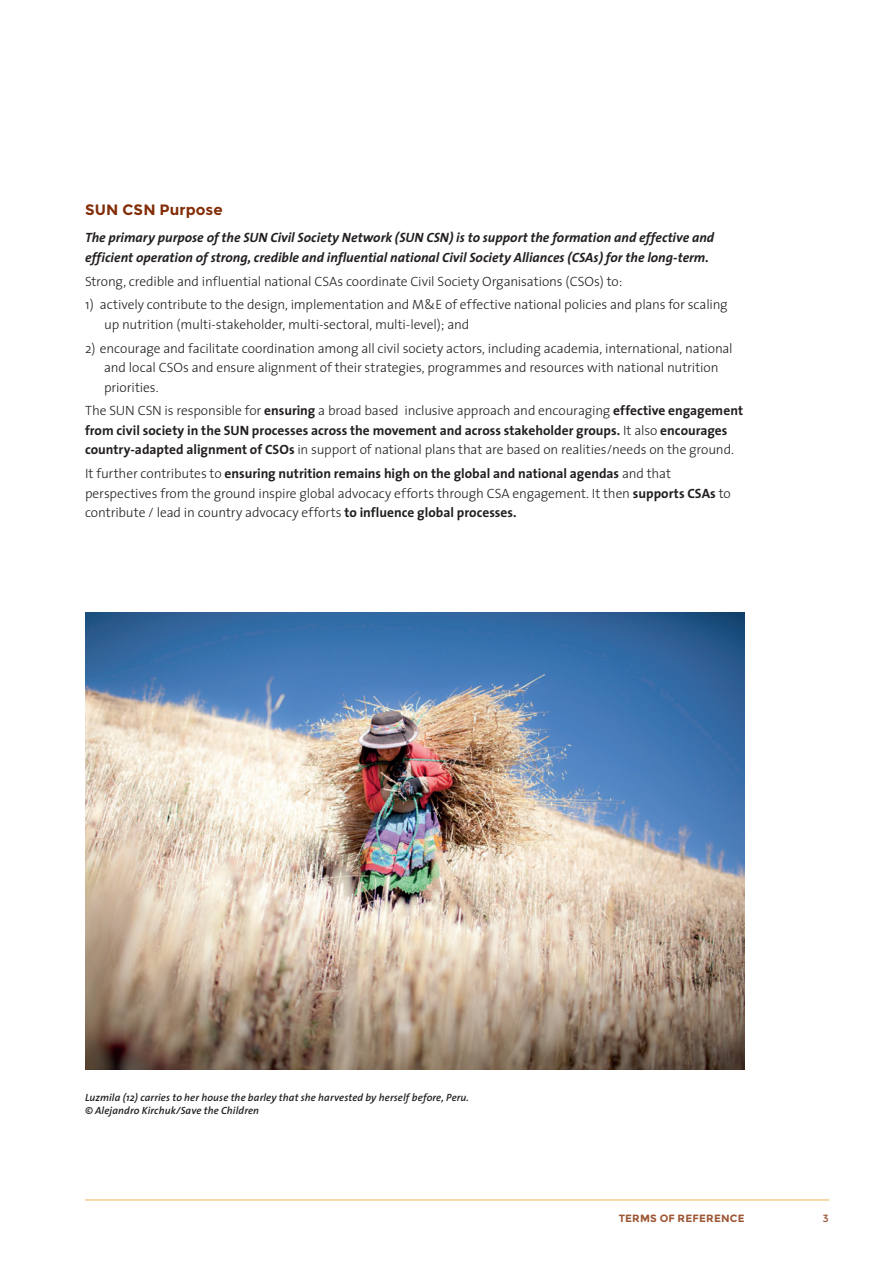
<style>
.page{position:relative;width:893px;height:1263px;background:#fff}
.page>*{position:absolute;margin:0;border:0;box-sizing:border-box;transform-origin:0 0}
.t1{font:700 15px "Montserrat";letter-spacing:.005em;color:#832d08}
.t2{font:300 13.5px/19.5px "The Sans";letter-spacing:-.01em;color:#231f20}
.t3{font:700 13.5px/19.5px "The Sans";color:#231f20}
.t4{font:italic 700 13.5px/19.5px "The Sans";color:#231f20}
.t5{font:italic 600 10.5px/13.5px "The Sans";letter-spacing:.01em;color:#231f20}
.t6{font:700 10.5px "Montserrat";letter-spacing:.02em;color:#9d5634}
.t7{font:10.5px "Montserrat";color:#9d5634}
.s1{font-weight:300}
.s2{font-weight:700}
</style>
<div class="page">
<img style="left:85px;top:612px;width:660px;height:457px">
<hr style="left:85px;top:1199px;width:744px;height:2px;background:#f2cf8c">
<p class="t1" style="left:85px;top:201px;width:139px">SUN CSN Purpose</p>
<p class="t4" style="left:85px;top:228px;width:631px">The primary purpose of the SUN Civil Society Network (SUN CSN) is to support the formation and effective and efficient operation of strong, credible and influential national Civil Society Alliances (CSAs) for the long-term.</p>
<p class="t2" style="left:85px;top:271px;width:539px">Strong, credible and influential national CSAs coordinate Civil Society Organisations (CSOs) to:</p>
<p class="t2" style="left:104px;top:295px;width:625px;text-indent:-19px">1) actively contribute to the design, implementation and M&amp;E of effective national policies and plans for scaling up nutrition (multi-stakeholder, multi-sectoral, multi-level); and</p>
<p class="t2" style="left:104px;top:338px;width:630px;text-indent:-19px">2) encourage and facilitate coordination among all civil society actors, including academia, international, national and local CSOs and ensure alignment of their strategies, programmes and resources with national nutrition priorities.</p>
<p class="t3" style="left:85px;top:401px;width:660px"><span class="s1">The SUN CSN is responsible for</span> ensuring <span class="s1">a broad based inclusive approach and encouraging</span> effective engagement from civil society in the SUN processes across the movement and across stakeholder groups. <span class="s1">It also</span> encourages country-adapted alignment of CSOs <span class="s1">in support of national plans that are based on realities/needs on the ground.</span></p>
<p class="t2" style="left:85px;top:463px;width:647px">It further contributes to <span class="s2">ensuring nutrition remains high on the global and national agendas</span> and that perspectives from the ground inspire global advocacy efforts through CSA engagement. It then <span class="s2">supports CSAs</span> to contribute / lead in country advocacy efforts <span class="s2">to influence global processes.</span></p>
<p class="t5" style="left:85px;top:1090px;width:386px">Luzmila (12) carries to her house the barley that she harvested by herself before, Peru. © Alejandro Kirchuk/Save the Children</p>
<p class="t6" style="left:619px;top:1212px;width:127px">TERMS OF REFERENCE</p>
<p class="t7" style="left:822px;top:1212px;width:8px">3</p>
</div>
